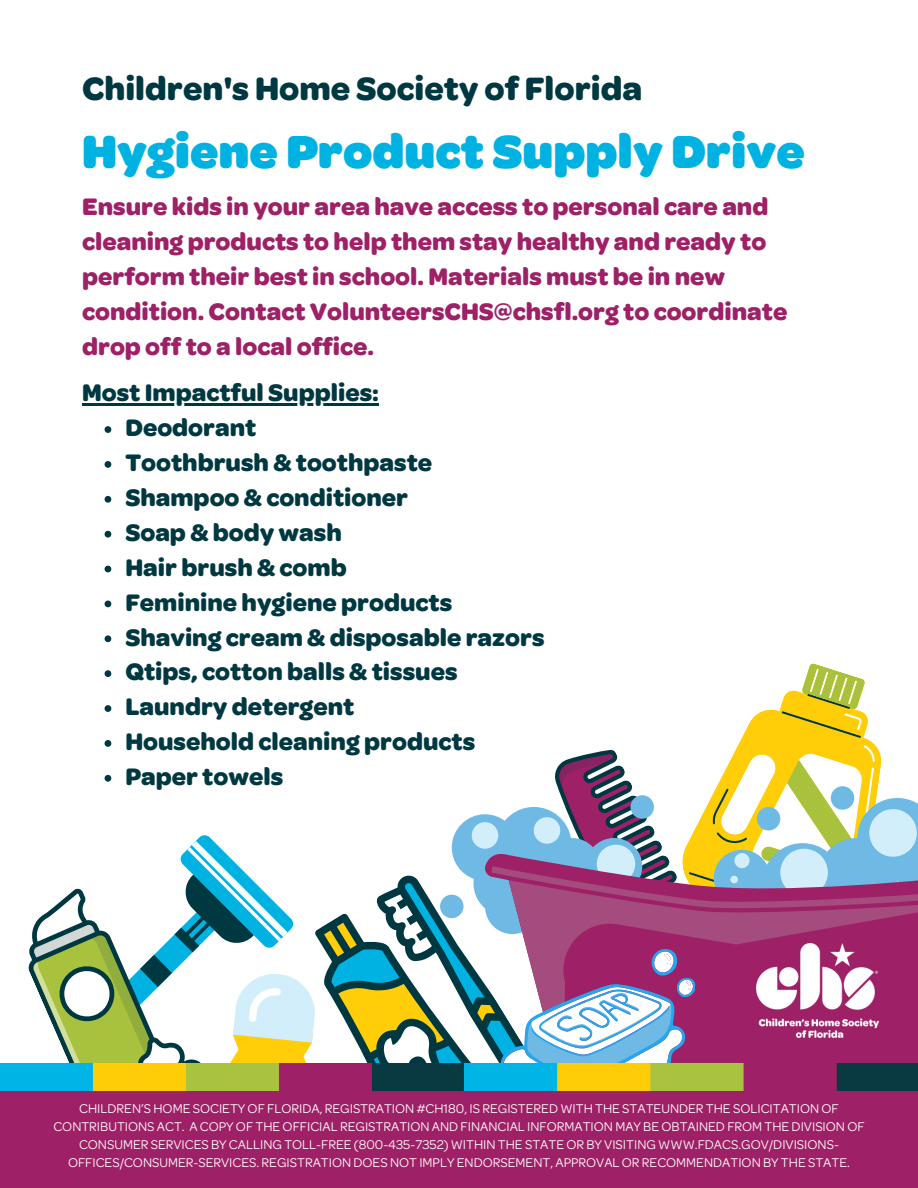
<style>
.page{position:relative;width:918px;height:1188px;background:#fff}
.page>*{position:absolute;margin:0;border:0;box-sizing:border-box;transform-origin:0 0}
.t1{font:900 49.5px "Omnes";color:#00b2e1}
.t2{font:700 34.5px "Omnes";color:#003841}
.t3{font:700 25.5px "Omnes";color:#003841}
.t4{font:700 25.5px/34.8px "Omnes";color:#9e2066}
.t5{font:13.5px/18px "Omnes";color:#fff;text-align:center}
</style>
<div class="page">
<svg style="left:105px;top:426px;width:6px;height:7px"></svg>
<svg style="left:105px;top:461px;width:6px;height:7px"></svg>
<svg style="left:105px;top:496px;width:6px;height:7px"></svg>
<svg style="left:105px;top:531px;width:6px;height:7px"></svg>
<svg style="left:105px;top:566px;width:6px;height:6px"></svg>
<svg style="left:105px;top:601px;width:6px;height:6px"></svg>
<svg style="left:105px;top:635px;width:6px;height:7px"></svg>
<hr style="left:82px;top:404px;width:297px;height:2px;background:#003841">
<svg style="left:28px;top:663px;width:890px;height:400px"></svg>
<div style="left:0;top:1076px;width:918px;height:112px;background:#9e2066"></div>
<img style="left:0;top:1063px;width:918px;height:27px">
<p class="t2" style="left:82px;top:73px;width:562px">Children's Home Society of Florida</p>
<p class="t1" style="left:82px;top:128px;width:724px">Hygiene Product Supply Drive</p>
<p class="t4" style="left:82px;top:190px;width:707px">Ensure kids in your area have access to personal care and cleaning products to help them stay healthy and ready to perform their best in school. Materials must be in new condition. Contact VolunteersCHS@chsfl.org to coordinate drop off to a local office.</p>
<p class="t3" style="left:82px;top:381px;width:298px">Most Impactful Supplies:</p>
<p class="t3" style="left:125px;top:416px;width:133px">Deodorant</p>
<p class="t3" style="left:125px;top:451px;width:308px">Toothbrush &amp; toothpaste</p>
<p class="t3" style="left:125px;top:486px;width:284px">Shampoo &amp; conditioner</p>
<p class="t3" style="left:125px;top:521px;width:218px">Soap &amp; body wash</p>
<p class="t3" style="left:125px;top:555px;width:223px">Hair brush &amp; comb</p>
<p class="t3" style="left:125px;top:590px;width:328px">Feminine hygiene products</p>
<p class="t3" style="left:125px;top:625px;width:421px">Shaving cream &amp; disposable razors</p>
<p class="t3" style="left:125px;top:660px;width:334px">Qtips, cotton balls &amp; tissues</p>
<p class="t3" style="left:125px;top:695px;width:230px">Laundry detergent</p>
<p class="t3" style="left:125px;top:730px;width:351px">Household cleaning products</p>
<p class="t3" style="left:125px;top:765px;width:159px">Paper towels</p>
<p class="t5" style="left:53px;top:1100px;width:813px">CHILDREN’S HOME SOCIETY OF FLORIDA, REGISTRATION #CH180, IS REGISTERED WITH THE STATEUNDER THE SOLICITATION OF CONTRIBUTIONS ACT. A COPY OF THE OFFICIAL REGISTRATION AND FINANCIAL INFORMATION MAY BE OBTAINED FROM THE DIVISION OF CONSUMER SERVICES BY CALLING TOLL-FREE (800-435-7352) WITHIN THE STATE OR BY VISITING WWW.FDACS.GOV/DIVISIONS-OFFICES/CONSUMER-SERVICES. REGISTRATION DOES NOT IMPLY ENDORSEMENT, APPROVAL OR RECOMMENDATION BY THE STATE.</p>
</div>
